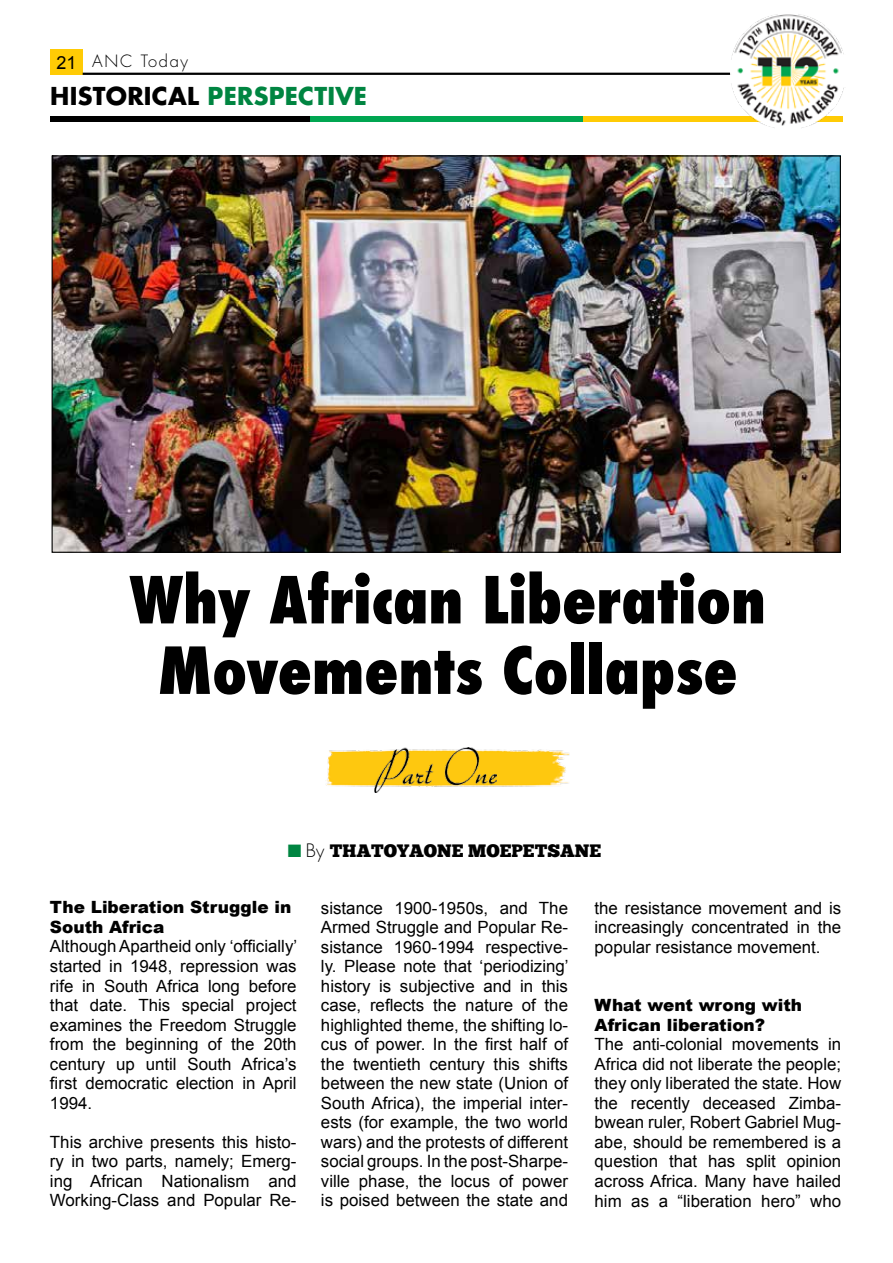
<style>
.page{position:relative;width:893px;height:1263px;background:#fff}
.page>*{position:absolute;margin:0;border:0;box-sizing:border-box;transform-origin:0 0}
.t1{font:800 condensed 63px/70.5px "Futura";color:#000;text-align:center}
.t2{font:700 24px "Futura Std";letter-spacing:.01em;color:#008541}
.t3{font:18px "Chunk Five";color:#000}
.t4{font:16.8px/19.5px "Arial";color:#000;text-align:justify}
.t5{font:900 16.8px/19.5px "Arial";color:#000}
.t6{font:300 16.5px "Futura Std";letter-spacing:.1em;color:#000}
.s1{font-family:"Arial";font-weight:400;font-size:18px}
.s2{color:#000}
.s3{color:#008541}
.s4{font-family:"Futura Std";font-weight:300}
</style>
<div class="page">
<div style="left:50px;top:50px;width:33px;height:25px;background:#ffcb05"></div>
<hr style="left:83px;top:73px;width:725px;height:2px;background:#000">
<div style="left:50px;top:116px;width:260px;height:6px;background:#000"></div>
<div style="left:310px;top:116px;width:273px;height:6px;background:#00a651"></div>
<div style="left:583px;top:116px;width:259px;height:6px;background:#ffcb05"></div>
<img style="left:730px;top:14px;width:114px;height:114px">
<img style="left:54px;top:157px;width:785px;height:394px">
<img style="left:326px;top:749px;width:244px;height:44px">
<img style="left:375px;top:747px;width:122px;height:45px">
<p class="t6" style="left:56px;top:51px;width:133px"><span class="s1">21</span> ANC Today</p>
<h2 class="t2" style="left:50px;top:80px;width:318px"><span class="s2">HISTORICAL</span> PERSPECTIVE</h2>
<h1 class="t1" style="left:129px;top:565px;width:638px">Why African Liberation<br>Movements Collapse</h1>
<p class="t3" style="left:288px;top:840px;width:315px"><span class="s3">■</span> <span class="s4">By</span> THATOYAONE MOEPETSANE</p>
<p class="t5" style="left:50px;top:897px;width:243px">The Liberation Struggle in<br>South Africa</p>
<p class="t4" style="left:50px;top:937px;width:249px">Although Apartheid only ‘officially’ started in 1948, repression was rife in South Africa long before that date. This special project examines the Freedom Struggle from the beginning of the 20th century up until South Africa’s first democratic election in April 1994.</p>
<p class="t4" style="left:50px;top:1132px;width:248px">This archive presents this histo&shy;ry in two parts, namely; Emerg&shy;ing African Nationalism and Working-Class and Popular Re-</p>
<p class="t4" style="left:321px;top:898px;width:249px">sistance 1900-1950s, and The Armed Struggle and Popular Re&shy;sistance 1960-1994 respective&shy;ly. Please note that ‘periodizing’ history is subjective and in this case, reflects the nature of the highlighted theme, the shifting lo&shy;cus of power. In the first half of the twentieth century this shifts between the new state (Union of South Africa), the imperial inter&shy;ests (for example, the two world wars) and the protests of different social groups. In the post-Sharpe&shy;ville phase, the locus of power is poised between the state and</p>
<p class="t4" style="left:595px;top:898px;width:248px">the resistance movement and is increasingly concentrated in the popular resistance movement.</p>
<p class="t5" style="left:595px;top:995px;width:209px">What went wrong with<br>African liberation?</p>
<p class="t4" style="left:595px;top:1035px;width:248px">The anti-colonial movements in Africa did not liberate the people; they only liberated the state. How the recently deceased Zimba&shy;bwean ruler, Robert Gabriel Mug&shy;abe, should be remembered is a question that has split opinion across Africa. Many have hailed him as a “liberation hero” who</p>
</div>
